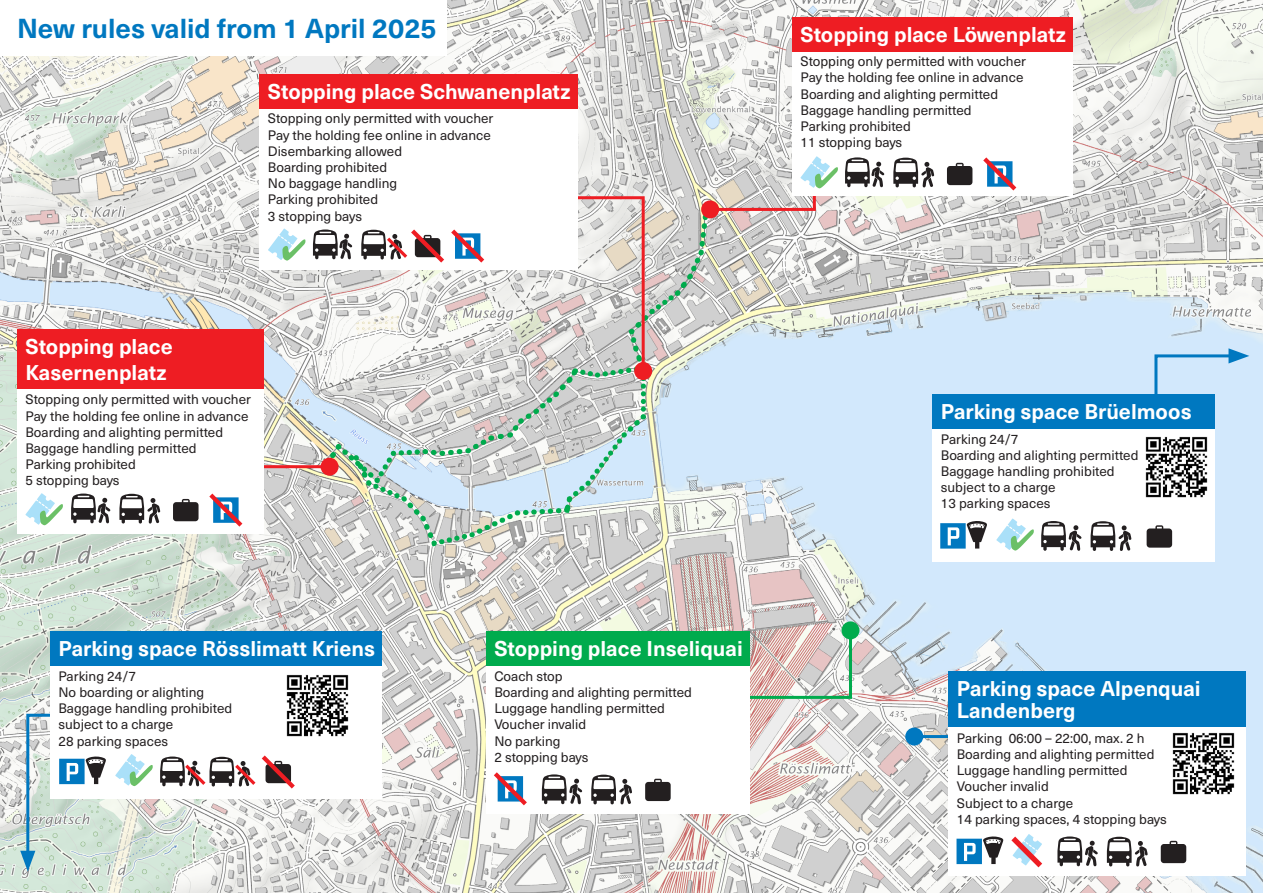
<style>
.page{position:relative;width:1263px;height:893px;background:#fff}
.page>*{position:absolute;margin:0;border:0;box-sizing:border-box;transform-origin:0 0}
.Titel_Kartenkasten{font:700 27px "Neue Haas Unica Pro";color:#0078c0}
.Titel_Kartenkasten-2{font:700 21px/25.2px "Neue Haas Unica Pro";color:#fff}
.lauftext_Kartenkasten{font:13.5px "Neue Haas Unica Pro";color:#231f20}
</style>
<div class="page">
<img style="left:0;top:0;width:1263px;height:893px">
<svg style="left:349px;top:549px;width:300px;height:19px"></svg>
<hr style="left:213px;top:465px;width:117px;height:3px;background:#ee1d23">
<svg style="left:1153px;top:348px;width:96px;height:81px;background:#bfdef6"></svg>
<svg style="left:598px;top:627px;width:255px;height:73px"></svg>
<div style="left:841px;top:621px;width:18px;height:18px;background:#00ab4d;border-radius:50%"></div>
<hr style="left:914px;top:735px;width:244px;height:3px;background:#0078c0">
<div style="left:905px;top:727px;width:18px;height:18px;background:#0078c0;border-radius:50%"></div>
<div style="left:0;top:0;width:446px;height:55px;background:#fff"></div>
<div style="left:50px;top:631px;width:332px;height:168px;background:#fff"></div>
<div style="left:50px;top:631px;width:332px;height:34px;background:#0078c0"></div>
<div style="left:932px;top:394px;width:283px;height:167px;background:#fff"></div>
<div style="left:932px;top:394px;width:283px;height:34px;background:#0078c0"></div>
<div style="left:259px;top:74px;width:319px;height:196px;background:#fff"></div>
<div style="left:259px;top:74px;width:319px;height:34px;background:#ee1d23"></div>
<div style="left:486px;top:631px;width:263px;height:183px;background:#fff"></div>
<div style="left:486px;top:631px;width:263px;height:34px;background:#00ab4d"></div>
<svg style="left:645px;top:779px;width:26px;height:22px"></svg>
<svg style="left:494px;top:772px;width:33px;height:33px"></svg>
<svg style="left:542px;top:774px;width:40px;height:31px"></svg>
<svg style="left:591px;top:775px;width:41px;height:30px"></svg>
<svg style="left:1146px;top:525px;width:26px;height:23px"></svg>
<svg style="left:940px;top:521px;width:47px;height:28px"></svg>
<svg style="left:996px;top:519px;width:38px;height:32px"></svg>
<svg style="left:1041px;top:521px;width:41px;height:30px"></svg>
<svg style="left:1090px;top:521px;width:41px;height:30px"></svg>
<svg style="left:262px;top:755px;width:33px;height:33px"></svg>
<svg style="left:20px;top:712px;width:86px;height:159px"></svg>
<svg style="left:115px;top:754px;width:38px;height:32px"></svg>
<svg style="left:160px;top:756px;width:95px;height:31px"></svg>
<img style="left:286px;top:674px;width:63px;height:63px">
<img style="left:1145px;top:436px;width:63px;height:62px">
<div style="left:792px;top:17px;width:281px;height:179px;background:#fff"></div>
<div style="left:792px;top:17px;width:281px;height:34px;background:#ee1d23"></div>
<svg style="left:947px;top:163px;width:25px;height:22px"></svg>
<svg style="left:983px;top:157px;width:33px;height:33px"></svg>
<svg style="left:845px;top:157px;width:40px;height:31px"></svg>
<svg style="left:893px;top:158px;width:41px;height:30px"></svg>
<svg style="left:313px;top:95px;width:525px;height:454px"></svg>
<div style="left:17px;top:355px;width:247px;height:179px;background:#fff"></div>
<div style="left:17px;top:330px;width:247px;height:59px;background:#ee1d23"></div>
<svg style="left:173px;top:499px;width:26px;height:22px"></svg>
<svg style="left:209px;top:494px;width:33px;height:33px"></svg>
<svg style="left:71px;top:494px;width:40px;height:30px"></svg>
<svg style="left:119px;top:494px;width:41px;height:30px"></svg>
<svg style="left:25px;top:493px;width:38px;height:32px"></svg>
<svg style="left:268px;top:229px;width:37px;height:32px"></svg>
<div style="left:948px;top:693px;width:298px;height:183px;background:#fff"></div>
<div style="left:948px;top:671px;width:298px;height:56px;background:#0078c0"></div>
<svg style="left:1161px;top:841px;width:25px;height:22px"></svg>
<svg style="left:956px;top:836px;width:48px;height:28px"></svg>
<svg style="left:1057px;top:836px;width:41px;height:31px"></svg>
<svg style="left:1107px;top:837px;width:41px;height:30px"></svg>
<svg style="left:1011px;top:834px;width:31px;height:33px"></svg>
<img style="left:1172px;top:732px;width:63px;height:63px">
<p class="Titel_Kartenkasten" style="left:17px;top:12px;width:421px">New rules valid from 1 April 2025</p>
<p class="Titel_Kartenkasten-2" style="left:268px;top:79px;width:304px">Stopping place Schwanenplatz</p>
<p class="lauftext_Kartenkasten" style="left:268px;top:111px;width:227px">Stopping only permitted with voucher</p>
<p class="lauftext_Kartenkasten" style="left:268px;top:127px;width:224px">Pay the holding fee online in advance</p>
<p class="lauftext_Kartenkasten" style="left:268px;top:143px;width:136px">Disembarking allowed</p>
<p class="lauftext_Kartenkasten" style="left:268px;top:159px;width:121px">Boarding prohibited</p>
<p class="lauftext_Kartenkasten" style="left:268px;top:175px;width:131px">No baggage handling</p>
<p class="lauftext_Kartenkasten" style="left:268px;top:192px;width:112px">Parking prohibited</p>
<p class="lauftext_Kartenkasten" style="left:268px;top:208px;width:96px">3 stopping bays</p>
<p class="Titel_Kartenkasten-2" style="left:26px;top:335px;width:149px">Stopping place<br>Kasernenplatz</p>
<p class="lauftext_Kartenkasten" style="left:26px;top:391px;width:227px">Stopping only permitted with voucher</p>
<p class="lauftext_Kartenkasten" style="left:26px;top:408px;width:224px">Pay the holding fee online in advance</p>
<p class="lauftext_Kartenkasten" style="left:26px;top:424px;width:199px">Boarding and alighting permitted</p>
<p class="lauftext_Kartenkasten" style="left:26px;top:440px;width:173px">Baggage handling permitted</p>
<p class="lauftext_Kartenkasten" style="left:26px;top:456px;width:112px">Parking prohibited</p>
<p class="lauftext_Kartenkasten" style="left:26px;top:472px;width:96px">5 stopping bays</p>
<p class="Titel_Kartenkasten-2" style="left:58px;top:636px;width:318px">Parking space Rösslimatt Kriens</p>
<p class="lauftext_Kartenkasten" style="left:58px;top:668px;width:79px">Parking 24/7</p>
<p class="lauftext_Kartenkasten" style="left:58px;top:684px;width:147px">No boarding or alighting</p>
<p class="lauftext_Kartenkasten" style="left:58px;top:700px;width:175px">Baggage handling prohibited</p>
<p class="lauftext_Kartenkasten" style="left:58px;top:716px;width:116px">subject to a charge</p>
<p class="lauftext_Kartenkasten" style="left:58px;top:733px;width:111px">28 parking spaces</p>
<p class="Titel_Kartenkasten-2" style="left:494px;top:636px;width:250px">Stopping place Inseliquai</p>
<p class="lauftext_Kartenkasten" style="left:494px;top:668px;width:70px">Coach stop</p>
<p class="lauftext_Kartenkasten" style="left:494px;top:684px;width:199px">Boarding and alighting permitted</p>
<p class="lauftext_Kartenkasten" style="left:494px;top:700px;width:172px">Luggage handling permitted</p>
<p class="lauftext_Kartenkasten" style="left:494px;top:716px;width:93px">Voucher invalid</p>
<p class="lauftext_Kartenkasten" style="left:494px;top:733px;width:68px">No parking</p>
<p class="lauftext_Kartenkasten" style="left:494px;top:749px;width:96px">2 stopping bays</p>
<p class="Titel_Kartenkasten-2" style="left:800px;top:22px;width:267px">Stopping place Löwenplatz</p>
<p class="lauftext_Kartenkasten" style="left:800px;top:53px;width:227px">Stopping only permitted with voucher</p>
<p class="lauftext_Kartenkasten" style="left:800px;top:70px;width:224px">Pay the holding fee online in advance</p>
<p class="lauftext_Kartenkasten" style="left:800px;top:86px;width:199px">Boarding and alighting permitted</p>
<p class="lauftext_Kartenkasten" style="left:800px;top:102px;width:173px">Baggage handling permitted</p>
<p class="lauftext_Kartenkasten" style="left:800px;top:118px;width:112px">Parking prohibited</p>
<p class="lauftext_Kartenkasten" style="left:800px;top:134px;width:103px">11 stopping bays</p>
<p class="Titel_Kartenkasten-2" style="left:941px;top:399px;width:252px">Parking space Brüelmoos</p>
<p class="lauftext_Kartenkasten" style="left:941px;top:431px;width:79px">Parking 24/7</p>
<p class="lauftext_Kartenkasten" style="left:941px;top:447px;width:199px">Boarding and alighting permitted</p>
<p class="lauftext_Kartenkasten" style="left:941px;top:463px;width:175px">Baggage handling prohibited</p>
<p class="lauftext_Kartenkasten" style="left:941px;top:479px;width:116px">subject to a charge</p>
<p class="lauftext_Kartenkasten" style="left:941px;top:496px;width:111px">13 parking spaces</p>
<p class="Titel_Kartenkasten-2" style="left:957px;top:677px;width:245px;line-height:22.5px">Parking space Alpenquai<br>Landenberg</p>
<p class="lauftext_Kartenkasten" style="left:957px;top:730px;width:189px">Parking 06:00 – 22:00, max. 2 h</p>
<p class="lauftext_Kartenkasten" style="left:957px;top:746px;width:199px">Boarding and alighting permitted</p>
<p class="lauftext_Kartenkasten" style="left:957px;top:762px;width:172px">Luggage handling permitted</p>
<p class="lauftext_Kartenkasten" style="left:957px;top:778px;width:93px">Voucher invalid</p>
<p class="lauftext_Kartenkasten" style="left:957px;top:795px;width:118px">Subject to a charge</p>
<p class="lauftext_Kartenkasten" style="left:957px;top:811px;width:212px">14 parking spaces, 4 stopping bays</p>
</div>
